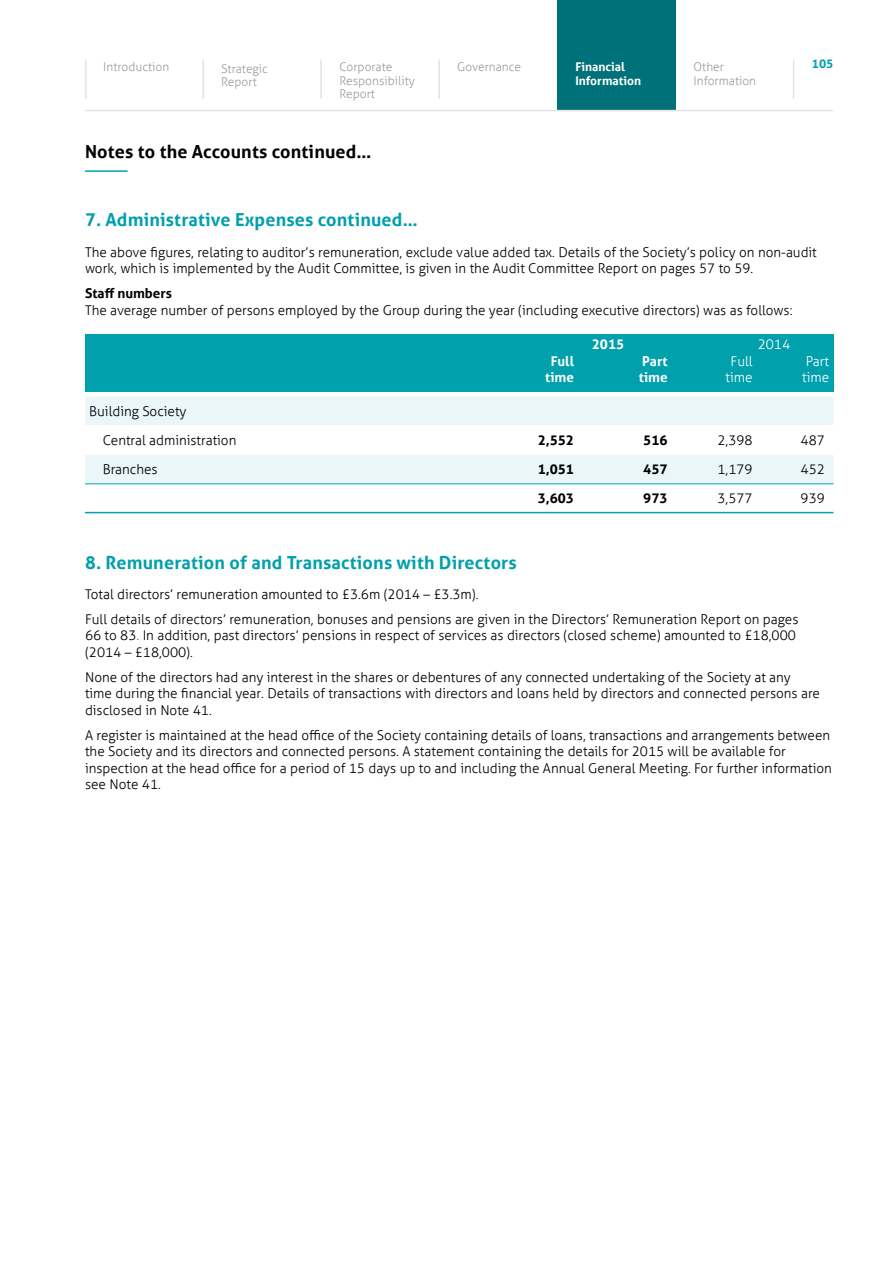
<style>
.page{position:relative;width:893px;height:1263px;background:#fff}
.page>*{position:absolute;margin:0;border:0;box-sizing:border-box;transform-origin:0 0}
.Number_Header{font:700 18px "YBSG Aller";letter-spacing:.01em;color:#00a0ad}
.Chapter_heading{font:700 18px "YBSG Aller";letter-spacing:.01em;color:#000}
.Body_Text{font:300 13.5px/16.5px "YBSG Aller";color:#000}
.Finan_tint-2{font:300 13.5px "YBSG Aller";color:#000}
.Financials_text-X{font:300 13.5px "YBSG Aller";color:#000}
.Financials_text-X-2{font:700 13.5px "YBSG Aller";color:#fff}
.Financials_text-X-3{font:300 13.5px "YBSG Aller";color:#fff}
.Body_Subheading2{font:700 13.5px "YBSG Aller";color:#000}
.Financials_text-X-4{font:700 13.5px "YBSG Aller";color:#000}
.Finan_tint-2-2{font:700 13.5px "YBSG Aller";color:#000}
.Finan_1pt_rule-2{font:700 13.5px "YBSG Aller";color:#000}
.Finan_1pt_rule-2-2{font:300 13.5px "YBSG Aller";color:#000}
.t1{font:300 12px/13.5px "YBSG Aller";color:#9d9d9c}
.t2{font:700 12px/13.5px "YBSG Aller";color:#fff}
.t3{font:700 12px "YBSG Aller";color:#00a0ad}
.s1{color:#e5287e}
</style>
<div class="page">
<div style="left:557px;top:0;width:118px;height:111px;background:#007179"></div>
<hr style="left:793px;top:60px;width:1px;height:39px;background:#e3e3e3">
<hr style="left:438px;top:60px;width:2px;height:39px;background:#e3e3e3">
<hr style="left:320px;top:60px;width:2px;height:39px;background:#e3e3e3">
<hr style="left:85px;top:60px;width:2px;height:39px;background:#e3e3e3">
<hr style="left:202px;top:60px;width:2px;height:39px;background:#e3e3e3">
<hr style="left:85px;top:110px;width:748px;height:1px;background:#e3e3e3">
<hr style="left:85px;top:170px;width:43px;height:2px;background:#00a0ad">
<div style="left:85px;top:335px;width:748px;height:57px;background:#00a0ad"></div>
<div style="left:85px;top:396px;width:748px;height:29px;background:#ebf6f8"></div>
<div style="left:85px;top:455px;width:748px;height:28px;background:#ebf6f8"></div>
<hr style="left:85px;top:483px;width:748px;height:1px;background:#00a0ad">
<hr style="left:85px;top:512px;width:748px;height:1px;background:#00a0ad">
<p class="t1" style="left:339px;top:60px;width:77px">Corporate<br>Responsibility<br>Report</p>
<p class="t1" style="left:694px;top:60px;width:64px">Other<br>Information</p>
<p class="t3" style="left:812px;top:57px;width:23px">105</p>
<p class="t1" style="left:103px;top:60px;width:67px">Introduction</p>
<p class="t1" style="left:457px;top:60px;width:65px">Governance</p>
<p class="t2" style="left:575px;top:60px;width:67px">Financial<br>Information</p>
<p class="t1" style="left:221px;top:62px;width:48px">Strategic<br>Report</p>
<p class="Chapter_heading" style="left:85px;top:140px;width:288px">Notes to the Accounts continued…</p>
<p class="Number_Header" style="left:85px;top:208px;width:334px">7. Administrative Expenses continued…</p>
<p class="Body_Text" style="left:85px;top:244px;width:733px">The above figures, relating to auditor’s remuneration, exclude value added tax. Details of the Society’s policy on non-audit work, which is implemented by the Audit Committee, is given in the Audit Committee Report on pages 57 to 59.</p>
<p class="Body_Subheading2" style="left:85px;top:285px;width:88px">Staff numbers</p>
<p class="Body_Text" style="left:85px;top:302px;width:709px">The average number of persons employed by the Group during the year (including executive directors) was as follows:</p>
<p class="Financials_text-X-2" style="left:592px;top:336px;width:34px">2015</p>
<p class="Financials_text-X-3" style="left:758px;top:336px;width:34px">2014</p>
<p class="Financials_text-X-2" style="left:551px;top:352px;width:25px">Full</p>
<p class="Financials_text-X-2" style="left:642px;top:352px;width:27px">Part</p>
<p class="Financials_text-X-3" style="left:731px;top:353px;width:24px">Full</p>
<p class="Financials_text-X-3" style="left:806px;top:353px;width:25px">Part</p>
<p class="Financials_text-X-2" style="left:545px;top:369px;width:30px">time</p>
<p class="Financials_text-X-2" style="left:639px;top:369px;width:30px">time</p>
<p class="Financials_text-X-3" style="left:726px;top:369px;width:29px">time</p>
<p class="Financials_text-X-3" style="left:802px;top:369px;width:29px">time</p>
<p class="Finan_tint-2" style="left:89px;top:403px;width:99px">Building Society</p>
<p class="Financials_text-X" style="left:103px;top:432px;width:135px">Central administration</p>
<p class="Financials_text-X-4" style="left:538px;top:432px;width:38px">2,552</p>
<p class="Financials_text-X-4" style="left:643px;top:432px;width:26px">516</p>
<p class="Financials_text-X" style="left:717px;top:432px;width:37px">2,398</p>
<p class="Financials_text-X" style="left:801px;top:432px;width:26px">487</p>
<p class="Finan_tint-2" style="left:103px;top:461px;width:56px">Branches</p>
<p class="Finan_tint-2-2" style="left:538px;top:461px;width:38px">1,051</p>
<p class="Finan_tint-2-2" style="left:643px;top:461px;width:26px">457</p>
<p class="Finan_tint-2" style="left:717px;top:461px;width:37px">1,179</p>
<p class="Finan_tint-2" style="left:801px;top:461px;width:26px">452</p>
<p class="Finan_1pt_rule-2" style="left:538px;top:490px;width:38px">3,603</p>
<p class="Finan_1pt_rule-2" style="left:643px;top:490px;width:26px">973</p>
<p class="Finan_1pt_rule-2-2" style="left:717px;top:490px;width:37px">3,577</p>
<p class="Finan_1pt_rule-2-2" style="left:801px;top:490px;width:26px">939</p>
<p class="Number_Header" style="left:85px;top:552px;width:433px">8. Remuneration of and Transactions with Directors</p>
<p class="Body_Text" style="left:85px;top:585px;width:395px">Total directors’ remuneration amounted to £3.6m (2014 – £3.3m).</p>
<p class="Body_Text" style="left:85px;top:610px;width:715px">Full details of directors’ remuneration, bonuses and pensions are given in the Directors’ Remuneration Report on pages<br>66 to 83<span class="s1">.</span> In addition, past directors’ pensions in respect of services as directors (closed scheme) amounted to £18,000 (2014 – £18,000).</p>
<p class="Body_Text" style="left:85px;top:668px;width:736px">None of the directors had any interest in the shares or debentures of any connected undertaking of the Society at any time during the financial year. Details of transactions with directors and loans held by directors and connected persons are disclosed in Note 41.</p>
<p class="Body_Text" style="left:85px;top:726px;width:748px">A register is maintained at the head office of the Society containing details of loans, transactions and arrangements between the Society and its directors and connected persons. A statement containing the details for 2015 will be available for inspection at the head office for a period of 15 days up to and including the Annual General Meeting. For further information see Note 41.</p>
</div>
